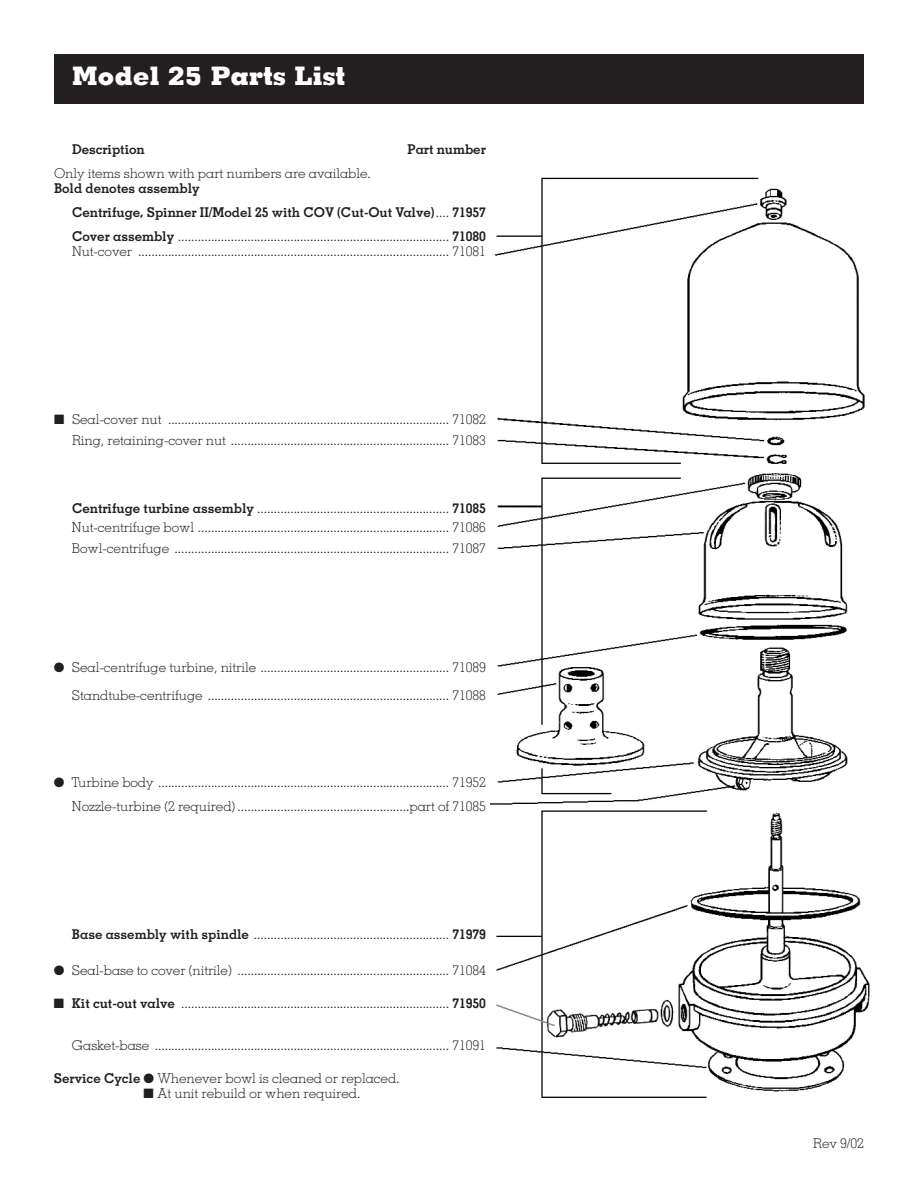
<style>
.page{position:relative;width:918px;height:1188px;background:#fff}
.page>*{position:absolute;margin:0;border:0;box-sizing:border-box;transform-origin:0 0}
.t1{font:800 25.5px "Memphis";color:#fff}
.t2{font:300 13.5px/21px "Memphis";letter-spacing:-.005em;color:#231f20;text-align:right}
.t3{font:700 13.5px/24px "Memphis";letter-spacing:-.005em;color:#231f20}
.s1{font-weight:300}
.s2{font-weight:700}
</style>
<div class="page">
<div style="left:54px;top:54px;width:810px;height:50px;background:#231f20"></div>
<img style="left:490px;top:177px;width:380px;height:921px">
<h1 class="t1" style="left:72px;top:67px;width:275px">Model 25 Parts List</h1>
<p class="t3" style="left:72px;top:139px;width:74px">Description</p>
<p class="t3" style="left:408px;top:139px;width:80px">Part number</p>
<p class="t2" style="left:54px;top:164px;width:318px">Only items shown with part numbers are available.</p>
<p class="t3" style="left:72px;top:178px;width:415px;text-indent:-18px">Bold denotes assembly<br>Centrifuge, Spinner II/Model 25 with COV (Cut-Out Valve)<span class="s1">....</span> 71957<br>Cover assembly <span class="s1">..................................................................................</span> 71080</p>
<p class="t2" style="left:72px;top:242px;width:415px">Nut-cover .............................................................................................. 71081</p>
<p class="t2" style="left:54px;top:410px;width:433px">■ Seal-cover nut ..................................................................................... 71082<br>Ring, retaining-cover nut .................................................................. 71083</p>
<p class="t2" style="left:72px;top:500px;width:415px;line-height:19.5px;text-align:left"><span class="s2">Centrifuge turbine assembly</span> .......................................................... <span class="s2">71085<br></span>Nut-centrifuge bowl ............................................................................ 71086</p>
<p class="t2" style="left:72px;top:539px;width:415px">Bowl-centrifuge ................................................................................... 71087</p>
<p class="t2" style="left:54px;top:654px;width:433px;line-height:28.5px">● Seal-centrifuge turbine, nitrile ......................................................... 71089<br>Standtube-centrifuge ......................................................................... 71088</p>
<p class="t2" style="left:54px;top:772px;width:433px;line-height:24px">● Turbine body ........................................................................................ 71952<br>Nozzle-turbine (2 required) ....................................................part of 71085</p>
<p class="t2" style="left:72px;top:925px;width:415px"><span class="s2">Base assembly with spindle</span> ........................................................... <span class="s2">71979</span></p>
<p class="t2" style="left:54px;top:961px;width:433px">● Seal-base to cover (nitrile) ................................................................ 71084</p>
<p class="t2" style="left:54px;top:994px;width:433px">■ <span class="s2">Kit cut-out valve</span> ................................................................................. <span class="s2">71950</span></p>
<p class="t2" style="left:72px;top:1036px;width:415px">Gasket-base ......................................................................................... 71091</p>
<p class="t2" style="left:54px;top:1069px;width:347px"><span class="s2">Service Cycle</span> ● Whenever bowl is cleaned or replaced.</p>
<p class="t2" style="left:144px;top:1084px;width:218px">■ At unit rebuild or when required.</p>
<p class="t2" style="left:813px;top:1134px;width:52px">Rev 9/02</p>
</div>
